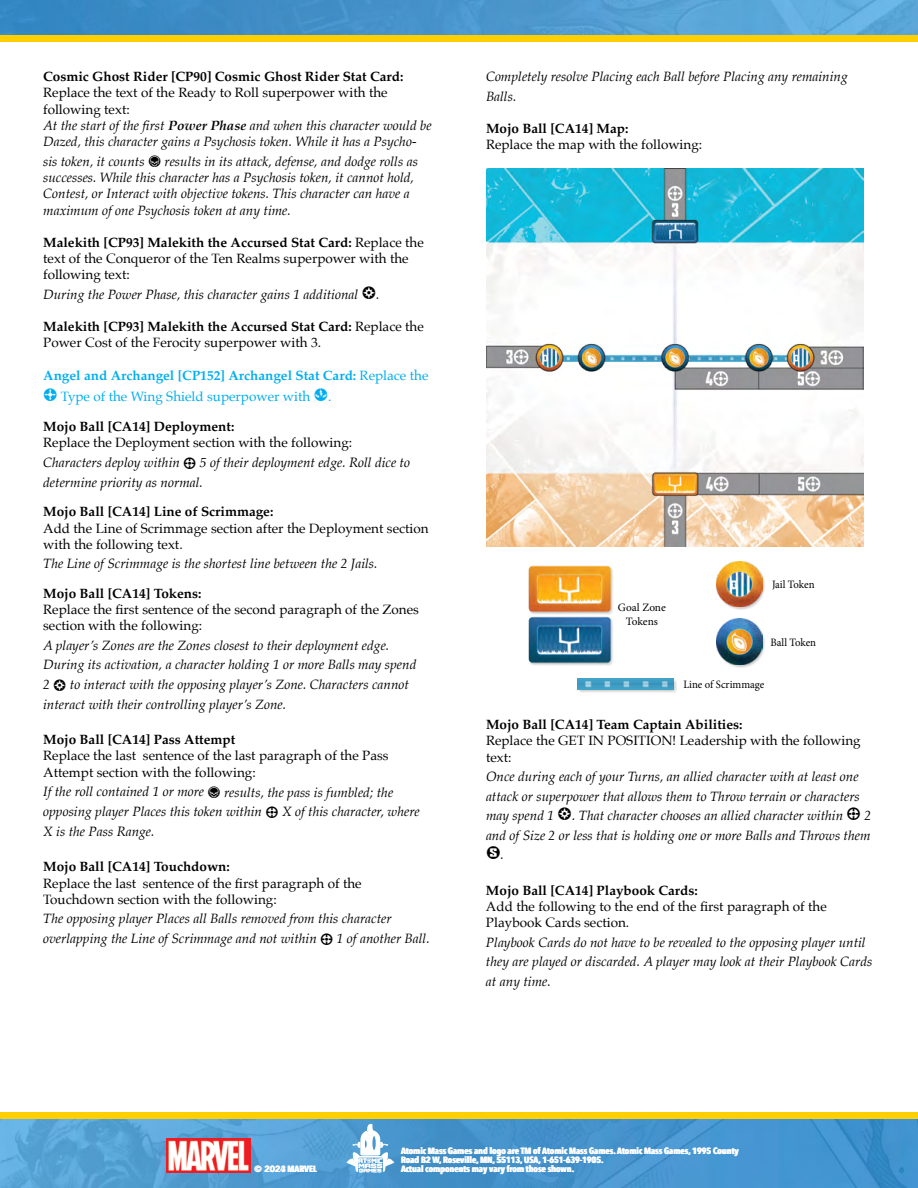
<style>
.page{position:relative;width:918px;height:1188px;background:#fff}
.page>*{position:absolute;margin:0;border:0;box-sizing:border-box;transform-origin:0 0}
.t1{font:18px "Infinity Crisis";color:#000}
.t2{font:italic 13.5px/19.6px "Palatino";color:#000}
.t3{font:13.5px/16.2px "Palatino";color:#000}
.t4{font:700 13.5px "Palatino";color:#000}
.t5{font:13.5px/21.6px "Palatino";color:#00aeef}
.t6{font:11.25px "Minion Pro";letter-spacing:-.005em;color:#000;scale:.95 1}
.t7{font:11.25px/13.5px "Minion Pro";letter-spacing:-.005em;color:#000;text-align:center}
.t8{font:700 9px/9px "Avenir Next Condensed";color:#fff}
.t9{font:900 9px "Avenir";color:#fff}
.s1{font-style:normal}
.s2{font-weight:700}
.s3{font-family:"Infinity Crisis";font-style:normal;font-size:16.5px}
.s4{font-family:"Infinity Crisis";font-style:normal;font-size:18px}
.s5{font-family:"Infinity Crisis";font-size:18px}
.s6{font-family:"Palatino";font-style:italic;font-size:13.5px}
.s7{font-family:"Avenir";font-weight:900}
</style>
<div class="page">
<img style="left:0;top:0;width:918px;height:35px">
<div style="left:0;top:35px;width:918px;height:7px;background:#ffcf01"></div>
<img style="left:0;top:1119px;width:918px;height:69px">
<div style="left:0;top:1112px;width:918px;height:7px;background:#ffcf01"></div>
<img style="left:486px;top:169px;width:378px;height:377px">
<div style="left:529px;top:617px;width:85px;height:49px;background:#000;opacity:.21"></div>
<img style="left:528px;top:616px;width:84px;height:48px">
<div style="left:529px;top:566px;width:85px;height:49px;background:#000;opacity:.21"></div>
<img style="left:528px;top:565px;width:84px;height:47px">
<div style="left:717px;top:619px;width:49px;height:49px;background:#000;opacity:.21"></div>
<img style="left:717px;top:619px;width:45px;height:46px">
<div style="left:717px;top:561px;width:49px;height:49px;background:#000;opacity:.21"></div>
<img style="left:717px;top:561px;width:45px;height:46px">
<div style="left:578px;top:679px;width:98px;height:14px;background:#000;opacity:.21"></div>
<img style="left:578px;top:679px;width:95px;height:11px">
<svg style="left:346px;top:1124px;width:48px;height:48px"></svg>
<img style="left:167px;top:1139px;width:83px;height:33px">
<p class="t4" style="left:43px;top:65px;width:362px">Cosmic Ghost Rider [CP90] Cosmic Ghost Rider Stat Card:</p>
<p class="t2" style="left:43px;top:85px;width:390px;line-height:16.2px"><span class="s1">Replace the text of the Ready to Roll superpower with the following text:<br></span>At the start of the first <span class="s2">Power Phase</span> and when this character would be Dazed, this character gains a Psychosis token. While it has a Psycho-</p>
<p class="t2" style="left:43px;top:153px;width:376px;line-height:16.2px">sis token, it counts <span class="s3">O</span> results in its attack, defense, and dodge rolls as successes. While this character has a Psychosis token, it cannot hold, Contest, or Interact with objective tokens. This character can have a maximum of one Psychosis token at any time.</p>
<p class="t3" style="left:43px;top:234px;width:382px"><span class="s2">Malekith [CP93] Malekith the Accursed Stat Card:</span> Replace the text of the Conqueror of the Ten Realms superpower with the following text:</p>
<p class="t2" style="left:43px;top:284px;width:338px">During the Power Phase, this character gains 1 additional <span class="s4">G</span>.</p>
<p class="t3" style="left:43px;top:318px;width:382px"><span class="s2">Malekith [CP93] Malekith the Accursed Stat Card:</span> Replace the<br>Power Cost of the Ferocity superpower with 3.</p>
<p class="t5" style="left:43px;top:364px;width:387px"><span class="s2">Angel and Archangel [CP152] Archangel Stat Card:</span> Replace the<br><span class="s5">A</span> Type of the Wing Shield superpower with <span class="s5">B</span>.</p>
<p class="t4" style="left:43px;top:415px;width:193px">Mojo Ball [CA14] Deployment:</p>
<p class="t2" style="left:43px;top:433px;width:368px"><span class="s1">Replace the Deployment section with the following:<br></span>Characters deploy within <span class="s3">I</span> 5 of their deployment edge. Roll dice to determine priority as normal.</p>
<p class="t4" style="left:43px;top:500px;width:232px">Mojo Ball [CA14] Line of Scrimmage:</p>
<p class="t3" style="left:43px;top:520px;width:387px">Add the Line of Scrimmage section after the Deployment section with the following text.</p>
<p class="t2" style="left:43px;top:554px;width:336px">The Line of Scrimmage is the shortest line between the 2 Jails.</p>
<p class="t4" style="left:43px;top:582px;width:160px">Mojo Ball [CA14] Tokens:</p>
<p class="t3" style="left:43px;top:601px;width:377px">Replace the first sentence of the second paragraph of the Zones section with the following:</p>
<p class="t2" style="left:43px;top:635px;width:375px">A player’s Zones are the Zones closest to their deployment edge.<br>During its activation, a character holding 1 or more Balls may spend 2 <span class="s3">G</span> to interact with the opposing player’s Zone. Characters cannot interact with their controlling player’s Zone.</p>
<p class="t4" style="left:43px;top:728px;width:193px">Mojo Ball [CA14] Pass Attempt</p>
<p class="t3" style="left:43px;top:748px;width:347px">Replace the last sentence of the last paragraph of the Pass<br>Attempt section with the following:</p>
<p class="t2" style="left:43px;top:782px;width:378px">If the roll contained 1 or more <span class="s3">O</span> results, the pass is fumbled; the opposing player Places this token within <span class="s3">I</span> X of this character, where<br>X is the Pass Range.</p>
<p class="t4" style="left:43px;top:855px;width:188px">Mojo Ball [CA14] Touchdown:</p>
<p class="t3" style="left:43px;top:875px;width:320px">Replace the last sentence of the first paragraph of the<br>Touchdown section with the following:</p>
<p class="t2" style="left:43px;top:909px;width:388px">The opposing player Places all Balls removed from this character overlapping the Line of Scrimmage and not within <span class="s3">I</span> 1 of another Ball.</p>
<p class="t2" style="left:486px;top:67px;width:363px">Completely resolve Placing each Ball before Placing any remaining<br>Balls.</p>
<p class="t4" style="left:486px;top:117px;width:144px">Mojo Ball [CA14] Map:</p>
<p class="t3" style="left:486px;top:137px;width:218px">Replace the map with the following:</p>
<p class="t7" style="left:618px;top:601px;width:49px">Goal Zone<br>Tokens</p>
<p class="t6" style="left:772px;top:577px;width:46px">Jail Token</p>
<p class="t6" style="left:770px;top:635px;width:50px">Ball Token</p>
<p class="t6" style="left:683px;top:676px;width:87px">Line of Scrimmage</p>
<p class="t4" style="left:486px;top:713px;width:258px">Mojo Ball [CA14] Team Captain Abilities:</p>
<p class="t3" style="left:486px;top:733px;width:376px">Replace the GET IN POSITION! Leadership with the following text:</p>
<p class="t2" style="left:486px;top:766px;width:387px">Once during each of your Turns, an allied character with at least one attack or superpower that allows them to Throw terrain or characters may spend 1 <span class="s4">G</span>. That character chooses an allied character within <span class="s4">I</span> 2 and of Size 2 or less that is holding one or more Balls and Throws them</p>
<h1 class="t1" style="left:486px;top:846px;width:20px">1<span class="s6">.</span></h1>
<p class="t4" style="left:486px;top:879px;width:213px">Mojo Ball [CA14] Playbook Cards:</p>
<p class="t3" style="left:486px;top:898px;width:342px">Add the following to the end of the first paragraph of the<br>Playbook Cards section.</p>
<p class="t2" style="left:486px;top:932px;width:388px">Playbook Cards do not have to be revealed to the opposing player until they are played or discarded. A player may look at their Playbook Cards at any time.</p>
<p class="t8" style="left:401px;top:1146px;width:339px">Atomic Mass Games and logo are TM of Atomic Mass Games. Atomic Mass Games, 1995 County<br>Road B2 W, Roseville, MN, 55113, USA, 1-651-639-1905.</p>
<p class="t8" style="left:254px;top:1164px;width:64px"><span class="s7">© 2024</span> MARVEL</p>
<p class="t8" style="left:401px;top:1164px;width:175px">Actual components may vary from those shown.</p>
<p class="t9" style="left:281px;top:1161px;width:7px">3</p>
</div>
